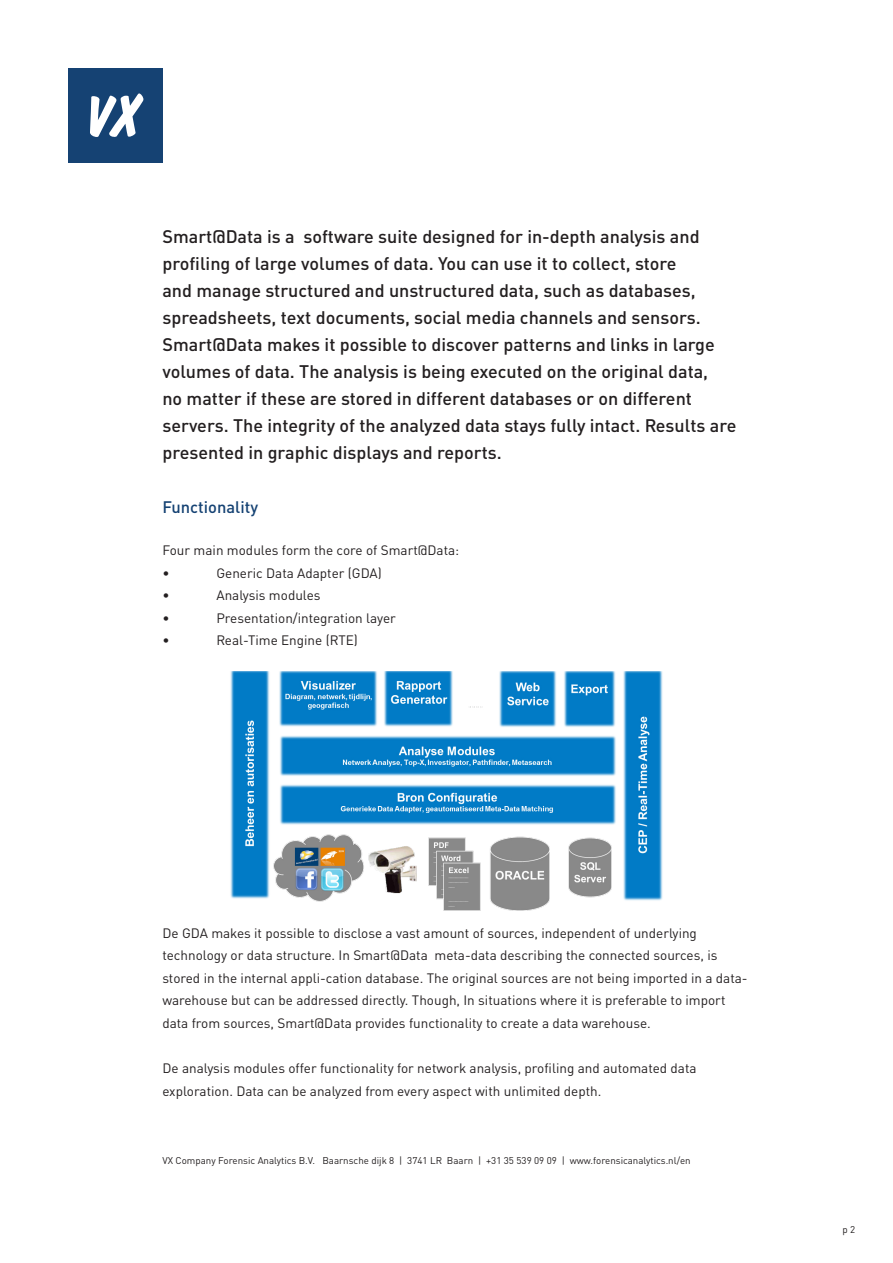
<style>
.page{position:relative;width:893px;height:1263px;background:#fff}
.page>*{position:absolute;margin:0;border:0;box-sizing:border-box;transform-origin:0 0}
.t1{font:500 18px/27px "DIN Pro";color:#231f20}
.t2{font:500 16.5px "DIN Pro";color:#154273}
.t3{font:13.5px/22.5px "DIN Pro";color:#231f20}
.t4{font:9.75px "DIN Pro";color:#231f20}
</style>
<div class="page">
<div style="left:68px;top:68px;width:94px;height:94px;background:#154273"></div>
<svg style="left:90px;top:93px;width:53px;height:44px"></svg>
<img style="left:230px;top:672px;width:433px;height:238px">
<p class="t1" style="left:162px;top:221px;width:575px">Smart@Data is a software suite designed for in-depth analysis and profiling of large volumes of data. You can use it to collect, store<br>and manage structured and unstructured data, such as databases, spreadsheets, text documents, social media channels and sensors.<br>Smart@Data makes it possible to discover patterns and links in large volumes of data. The analysis is being executed on the original data,<br>no matter if these are stored in different databases or on different servers. The integrity of the analyzed data stays fully intact. Results are presented in graphic displays and reports.</p>
<p class="t2" style="left:162px;top:494px;width:97px">Functionality</p>
<p class="t3" style="left:162px;top:538px;width:298px">Four main modules form the core of Smart@Data:</p>
<p class="t3" style="left:162px;top:560px;width:9px">•</p>
<p class="t3" style="left:216px;top:560px;width:167px">Generic Data Adapter (GDA)</p>
<p class="t3" style="left:162px;top:583px;width:9px">•</p>
<p class="t3" style="left:216px;top:583px;width:106px">Analysis modules</p>
<p class="t3" style="left:162px;top:605px;width:9px">•</p>
<p class="t3" style="left:216px;top:605px;width:181px">Presentation/integration layer</p>
<p class="t3" style="left:162px;top:628px;width:9px">•</p>
<p class="t3" style="left:216px;top:628px;width:143px">Real-Time Engine (RTE)</p>
<p class="t3" style="left:162px;top:920px;width:587px">De GDA makes it possible to disclose a vast amount of sources, independent of underlying technology or data structure. In Smart@Data meta-data describing the connected sources, is stored in the internal appli-cation database. The original sources are not being imported in a data&shy;warehouse but can be addressed directly. Though, In situations where it is preferable to import data from sources, Smart@Data provides functionality to create a data warehouse.</p>
<p class="t3" style="left:162px;top:1055px;width:536px">De analysis modules offer functionality for network analysis, profiling and automated data exploration. Data can be analyzed from every aspect with unlimited depth.</p>
<p class="t4" style="left:162px;top:1153px;width:530px">VX Company Forensic Analytics B.V. Baarnsche dijk 8 | 3741 LR Baarn | +31 35 539 09 09 | www.forensicanalytics.nl/en</p>
<p class="t4" style="left:842px;top:1222px;width:14px">p 2</p>
</div>
